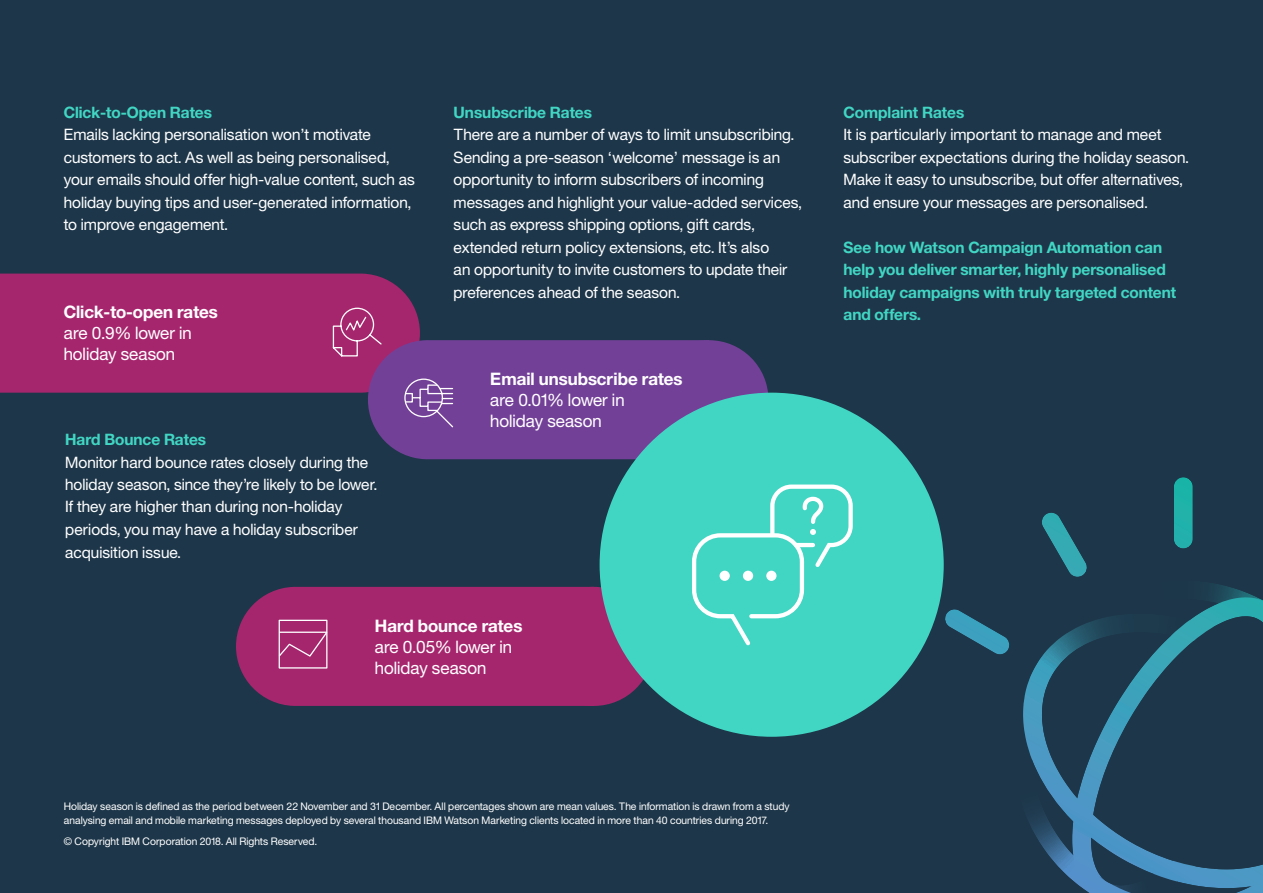
<style>
.page{position:relative;width:1263px;height:893px;background:#1d3649}
.page>*{position:absolute;margin:0;border:0;box-sizing:border-box;transform-origin:0 0}
.Call_Out_Heading{font:17.25px/21px "Helv Neuefor IBM";color:#fff}
.Call_Out_Heading-2{font:700 17.25px "Helv Neuefor IBM";color:#fff}
.Call_Out_Copy{font:17.25px/21px "Helv Neuefor IBM";color:#fff}
.Body_copy{font:15.75px/22.5px "Helv Neuefor IBM";color:#fff}
.Body_copy-2{font:700 15.75px/22.5px "Helv Neuefor IBM";color:#41d6c3}
.Sub_heads_-_teal{font:700 15.75px "Helv Neuefor IBM";color:#41d6c3}
.Body_copy-3{font:10.5px/13.5px "Helv Neuefor IBM";color:#fff}
</style>
<div class="page">
<div style="left:0;top:274px;width:414px;height:119px;background:#a6266e"></div>
<div style="left:236px;top:587px;width:350px;height:119px;background:#a6266e"></div>
<svg style="left:332px;top:307px;width:369px;height:152px"></svg>
<div style="left:649px;top:340px;width:119px;height:119px;background:#734098;border-radius:50%"></div>
<div style="left:534px;top:587px;width:119px;height:119px;background:#a6266e;border-radius:50%"></div>
<div style="left:600px;top:393px;width:344px;height:344px;background:#41d6c3;border-radius:50%"></div>
<div style="left:692px;top:533px;width:112px;height:85px;border:4px solid #fff;border-radius:26px"></div>
<svg style="left:768px;top:484px;width:85px;height:87px"></svg>
<div style="left:766px;top:571px;width:10px;height:10px;background:#fff;border-radius:50%"></div>
<div style="left:743px;top:571px;width:10px;height:10px;background:#fff;border-radius:50%"></div>
<div style="left:719px;top:571px;width:11px;height:10px;background:#fff;border-radius:50%"></div>
<svg style="left:945px;top:609px;width:63px;height:45px"></svg>
<svg style="left:1042px;top:513px;width:45px;height:64px"></svg>
<div style="left:1174px;top:477px;width:19px;height:71px;background:#20b2aa;border-radius:9px"></div>
<svg style="left:1008px;top:584px;width:255px;height:309px"></svg>
<p class="Sub_heads_-_teal" style="left:64px;top:102px;width:150px">Click-to-Open Rates</p>
<p class="Body_copy" style="left:64px;top:123px;width:353px">Emails lacking personalisation won’t motivate customers to act. As well as being personalised, your emails should offer high-value content, such as holiday buying tips and user-generated information, to improve engagement.</p>
<p class="Call_Out_Heading-2" style="left:64px;top:301px;width:156px">Click-to-open rates</p>
<p class="Call_Out_Heading" style="left:64px;top:322px;width:129px">are 0.9% lower in holiday season</p>
<p class="Sub_heads_-_teal" style="left:65px;top:429px;width:142px">Hard Bounce Rates</p>
<p class="Body_copy" style="left:65px;top:450px;width:313px">Monitor hard bounce rates closely during the holiday season, since they’re likely to be lower.<br>If they are higher than during non-holiday periods, you may have a holiday subscriber acquisition issue.</p>
<p class="Sub_heads_-_teal" style="left:454px;top:102px;width:140px">Unsubscribe Rates</p>
<p class="Body_copy" style="left:454px;top:123px;width:350px">There are a number of ways to limit unsubscribing.<br>Sending a pre-season ‘welcome’ message is an opportunity to inform subscribers of incoming messages and highlight your value-added services, such as express shipping options, gift cards, extended return policy extensions, etc. It’s also<br>an opportunity to invite customers to update their preferences ahead of the season.</p>
<p class="Call_Out_Heading-2" style="left:490px;top:368px;width:194px">Email unsubscribe rates</p>
<p class="Call_Out_Heading" style="left:490px;top:389px;width:136px">are 0.01% lower in holiday season</p>
<p class="Call_Out_Heading-2" style="left:375px;top:615px;width:149px">Hard bounce rates</p>
<p class="Call_Out_Copy" style="left:375px;top:636px;width:139px">are 0.05% lower in holiday season</p>
<p class="Sub_heads_-_teal" style="left:843px;top:102px;width:122px">Complaint Rates</p>
<p class="Body_copy" style="left:843px;top:123px;width:347px">It is particularly important to manage and meet subscriber expectations during the holiday season.<br>Make it easy to unsubscribe, but offer alternatives, and ensure your messages are personalised.</p>
<p class="Body_copy-2" style="left:843px;top:235px;width:334px">See how Watson Campaign Automation can help you deliver smarter, highly personalised holiday campaigns with truly targeted content and offers.</p>
<p class="Body_copy-3" style="left:64px;top:799px;width:727px">Holiday season is defined as the period between 22 November and 31 December. All percentages shown are mean values. The information is drawn from a study analysing email and mobile marketing messages deployed by several thousand IBM Watson Marketing clients located in more than 40 countries during 2017.</p>
<p class="Body_copy-3" style="left:64px;top:834px;width:255px">© Copyright IBM Corporation 2018. All Rights Reserved.</p>
</div>
